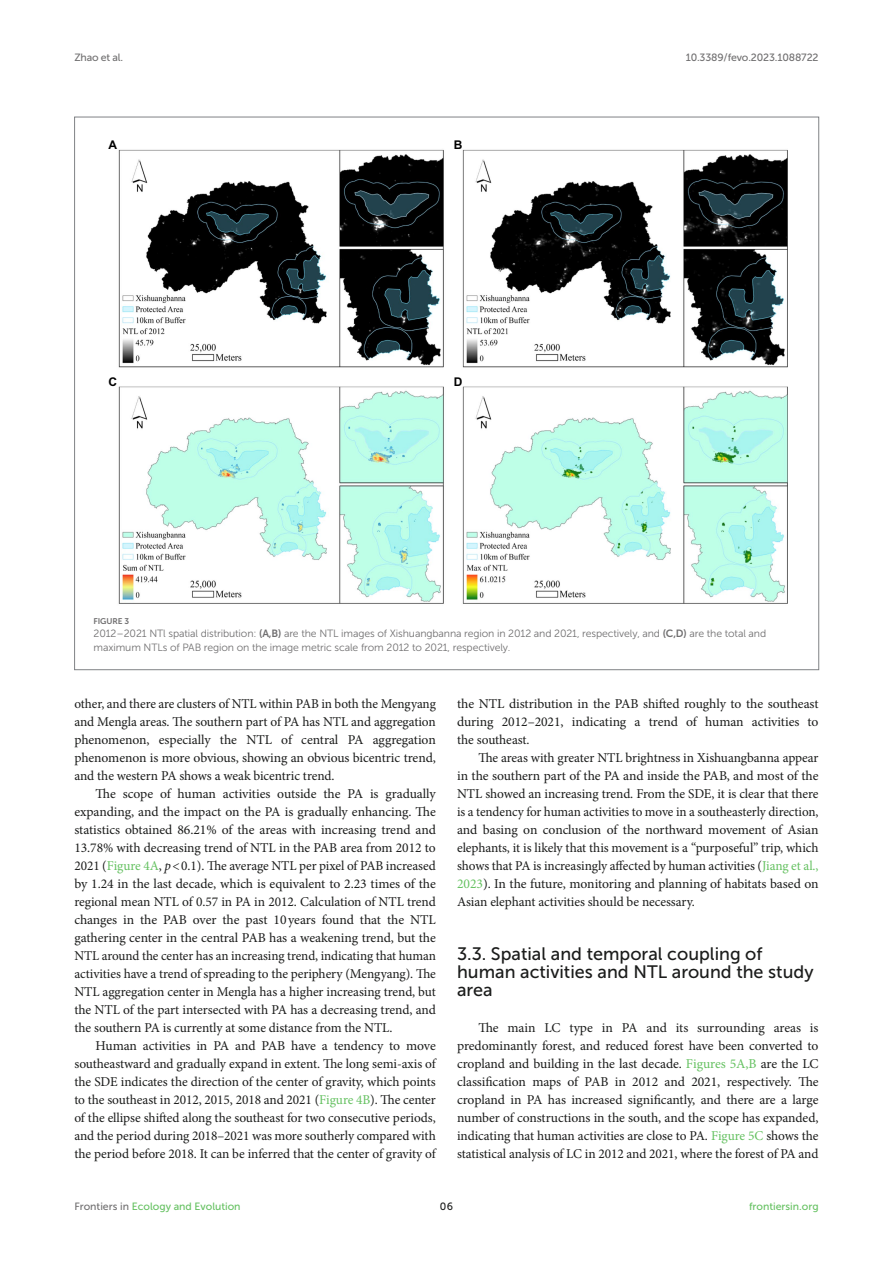
<style>
.page{position:relative;width:893px;height:1263px;background:#fff}
.page>*{position:absolute;margin:0;border:0;box-sizing:border-box;transform-origin:0 0}
.HEAD_2{font:18px/18px "Museo Sans 500";color:#1b1c1b}
.TEXT{font:13.5px/18px "Minion Pro";letter-spacing:-.005em;color:#1b1c1b;text-align:justify}
.TEXT_FLUSH{font:13.5px/18px "Minion Pro";letter-spacing:-.01em;color:#1b1c1b;text-align:justify}
.t1{font:700 12px "Arial";color:#000}
.FIG_LEG{font:10.5px/13.5px "Museo Sans 300";letter-spacing:-.01em;color:#706f70}
.t2{font:10.5px "Museo Sans 500";color:#65c161}
.t3{font:10.5px "Museo Sans 500";letter-spacing:-.015em;color:#706f70}
.t4{font:10.5px "Museo Sans 500";color:#1b1c1b}
.FIG_HD{font:8.25px "Museo Sans 700";letter-spacing:-.01em;color:#706f70}
.s1{font-family:"Museo Sans 700"}
.s2{color:#65c161}
.s3{font-style:italic}
.s4{color:#706f70}
</style>
<div class="page">
<img style="left:118px;top:149px;width:670px;height:455px">
<p class="t3" style="left:74px;top:51px;width:50px">Zhao et al.</p>
<p class="t3" style="left:686px;top:51px;width:134px">10.3389/fevo.2023.1088722</p>
<p class="t1" style="left:109px;top:137px;width:10px">A</p>
<p class="t1" style="left:454px;top:137px;width:10px">B</p>
<p class="t1" style="left:109px;top:373px;width:10px">C</p>
<p class="t1" style="left:454px;top:373px;width:10px">D</p>
<p class="FIG_HD" style="left:94px;top:616px;width:37px">FIGURE 3</p>
<p class="FIG_LEG" style="left:94px;top:627px;width:674px">2012–2021 NTl spatial distribution: <span class="s1">(A,B)</span> are the NTL images of Xishuangbanna region in 2012 and 2021, respectively, and <span class="s1">(C,D)</span> are the total and maximum NTLs of PAB region on the image metric scale from 2012 to 2021, respectively.</p>
<p class="TEXT" style="left:74px;top:695px;width:363px">other, and there are clusters of NTL within PAB in both the Mengyang and Mengla areas. The southern part of PA has NTL and aggregation phenomenon, especially the NTL of central PA aggregation phenomenon is more obvious, showing an obvious bicentric trend, and the western PA shows a weak bicentric trend.</p>
<p class="TEXT" style="left:74px;top:785px;width:363px;text-indent:21px">The scope of human activities outside the PA is gradually expanding, and the impact on the PA is gradually enhancing. The statistics obtained 86.21% of the areas with increasing trend and 13.78% with decreasing trend of NTL in the PAB area from 2012 to 2021 (<span class="s2">Figure 4A</span>, <span class="s3">p</span>&lt;0.1). The average NTL per pixel of PAB increased by 1.24 in the last decade, which is equivalent to 2.23 times of the regional mean NTL of 0.57 in PA in 2012. Calculation of NTL trend changes in the PAB over the past 10years found that the NTL gathering center in the central PAB has a weakening trend, but the NTL around the center has an increasing trend, indicating that human activities have a trend of spreading to the periphery (Mengyang). The NTL aggregation center in Mengla has a higher increasing trend, but the NTL of the part intersected with PA has a decreasing trend, and the southern PA is currently at some distance from the NTL.</p>
<p class="TEXT" style="left:74px;top:1037px;width:363px;text-indent:21px">Human activities in PA and PAB have a tendency to move southeastward and gradually expand in extent. The long semi-axis of the SDE indicates the direction of the center of gravity, which points to the southeast in 2012, 2015, 2018 and 2021 (<span class="s2">Figure 4B</span>). The center of the ellipse shifted along the southeast for two consecutive periods, and the period during 2018–2021 was more southerly compared with the period before 2018. It can be inferred that the center of gravity of</p>
<p class="TEXT" style="left:457px;top:695px;width:363px">the NTL distribution in the PAB shifted roughly to the southeast during 2012–2021, indicating a trend of human activities to the southeast.</p>
<p class="TEXT" style="left:457px;top:749px;width:363px;text-indent:21px">The areas with greater NTL brightness in Xishuangbanna appear in the southern part of the PA and inside the PAB, and most of the NTL showed an increasing trend. From the SDE, it is clear that there is a tendency for human activities to move in a southeasterly direction, and basing on conclusion of the northward movement of Asian elephants, it is likely that this movement is a “purposeful” trip, which shows that PA is increasingly affected by human activities (<span class="s2">Jiang et al., 2023</span>). In the future, monitoring and planning of habitats based on Asian elephant activities should be necessary.</p>
<p class="HEAD_2" style="left:457px;top:945px;width:358px">3.3. Spatial and temporal coupling of human activities and NTL around the study area</p>
<p class="TEXT_FLUSH" style="left:457px;top:1019px;width:363px;text-indent:21px">The main LC type in PA and its surrounding areas is predominantly forest, and reduced forest have been converted to cropland and building in the last decade. <span class="s2">Figures 5A,B</span> are the LC classification maps of PAB in 2012 and 2021, respectively. The cropland in PA has increased significantly, and there are a large number of constructions in the south, and the scope has expanded, indicating that human activities are close to PA. <span class="s2">Figure 5C</span> shows the statistical analysis of LC in 2012 and 2021, where the forest of PA and</p>
<p class="t2" style="left:74px;top:1200px;width:168px"><span class="s4">Frontiers in</span> Ecology and Evolution</p>
<p class="t4" style="left:440px;top:1200px;width:15px">06</p>
<p class="t2" style="left:749px;top:1200px;width:71px">frontiersin.org</p>
</div>
